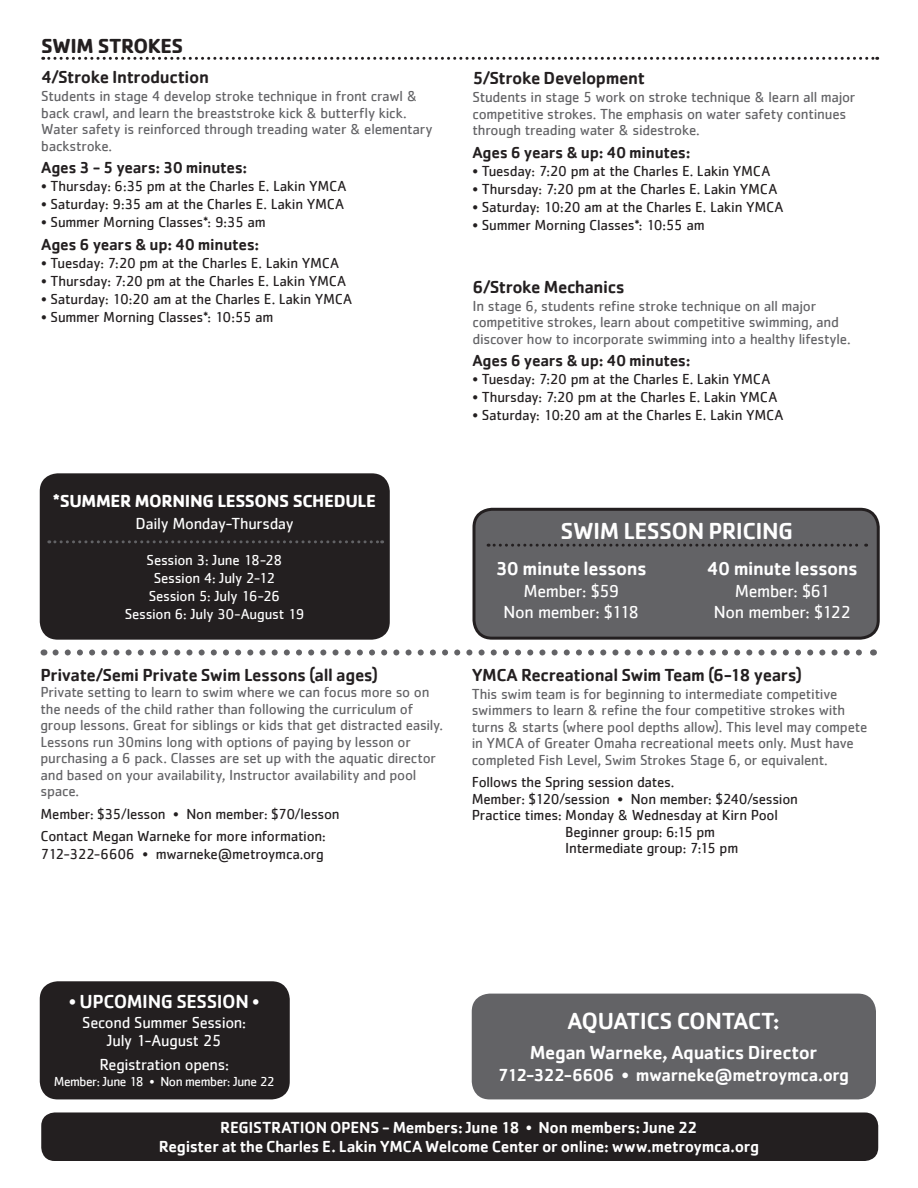
<style>
.page{position:relative;width:918px;height:1188px;background:#fff}
.page>*{position:absolute;margin:0;border:0;box-sizing:border-box;transform-origin:0 0}
.t1{font:500 24px "Cachet";letter-spacing:-.02em;color:#fff}
.t2{font:700 21px "Cachet";letter-spacing:-.02em;color:#231f20}
.t3{font:500 19.5px "Cachet";letter-spacing:-.02em;color:#fff}
.t4{font:500 18px "Cachet";letter-spacing:-.025em;color:#231f20}
.t5{font:18px/21.6px "Cachet";letter-spacing:-.025em;color:#fff;text-align:center}
.t6{font:500 18px "Cachet";letter-spacing:-.025em;color:#fff}
.t7{font:700 18px "Cachet";letter-spacing:-.02em;color:#fff}
.t8{font:500 16.5px/19.8px "Cachet";letter-spacing:-.015em;color:#fff;text-align:center}
.t9{font:500 16.5px "Cachet";letter-spacing:-.02em;color:#231f20}
.t10{font:16.5px/18px "Cachet";letter-spacing:-.02em;color:#fff;text-align:center}
.t11{font:15px/16.5px "Cachet";letter-spacing:-.015em;color:#636366}
.t12{font:15px/22.5px "Cachet";letter-spacing:-.015em;color:#231f20}
.t13{font:15px/18px "Cachet";letter-spacing:-.02em;color:#fff;text-align:center}
.t14{font:13.5px "Cachet";letter-spacing:-.03em;color:#fff}
.s1{font-weight:400}
</style>
<div class="page">
<svg style="left:56px;top:650px;width:806px;height:6px"></svg>
<svg style="left:43px;top:57px;width:835px;height:3px"></svg>
<div style="left:41px;top:1112px;width:837px;height:49px;background:#231f20;border-radius:14px"></div>
<div style="left:472px;top:994px;width:404px;height:105px;background:#636366;border-radius:18px"></div>
<div style="left:474px;top:509px;width:404px;height:129px;background:#636366;border-radius:18px"></div>
<div style="left:472px;top:508px;width:408px;height:132px;border:3px solid #231f20;border-radius:18px"></div>
<svg style="left:488px;top:544px;width:379px;height:3px"></svg>
<div style="left:40px;top:981px;width:250px;height:118px;background:#231f20;border-radius:18px"></div>
<div style="left:40px;top:473px;width:350px;height:167px;background:#231f20;border-radius:18px"></div>
<svg style="left:49px;top:540px;width:334px;height:3px"></svg>
<h2 class="t2" style="left:41px;top:33px;width:144px">SWIM STROKES</h2>
<p class="t4" style="left:41px;top:66px;width:169px">4/Stroke Introduction</p>
<p class="t11" style="left:41px;top:88px;width:393px">Students in stage 4 develop stroke technique in front crawl &amp; back crawl, and learn the breaststroke kick &amp; butterfly kick.<br>Water safety is reinforced through treading water &amp; elementary backstroke.</p>
<p class="t9" style="left:41px;top:158px;width:208px">Ages 3 - 5 years: 30 minutes:</p>
<p class="t12" style="left:41px;top:175px;width:307px">• Thursday: 6:35 pm at the Charles E. Lakin YMCA</p>
<p class="t12" style="left:41px;top:193px;width:304px">• Saturday: 9:35 am at the Charles E. Lakin YMCA</p>
<p class="t12" style="left:41px;top:211px;width:226px">• Summer Morning Classes*: 9:35 am</p>
<p class="t9" style="left:41px;top:234px;width:220px">Ages 6 years &amp; up: 40 minutes:</p>
<p class="t12" style="left:41px;top:251px;width:299px">• Tuesday: 7:20 pm at the Charles E. Lakin YMCA</p>
<p class="t12" style="left:41px;top:269px;width:306px">• Thursday: 7:20 pm at the Charles E. Lakin YMCA</p>
<p class="t12" style="left:41px;top:287px;width:313px">• Saturday: 10:20 am at the Charles E. Lakin YMCA</p>
<p class="t12" style="left:41px;top:305px;width:234px">• Summer Morning Classes*: 10:55 am</p>
<p class="t7" style="left:53px;top:489px;width:325px">*SUMMER MORNING LESSONS SCHEDULE</p>
<p class="t10" style="left:135px;top:514px;width:160px">Daily Monday-Thursday</p>
<p class="t13" style="left:125px;top:550px;width:181px">Session 3: June 18-28<br>Session 4: July 2-12<br>Session 5: July 16-26<br>Session 6: July 30-August 19</p>
<p class="t4" style="left:40px;top:664px;width:339px">Private/Semi Private Swim Lessons (all ages)</p>
<p class="t11" style="left:40px;top:684px;width:404px">Private setting to learn to swim where we can focus more so on the needs of the child rather than following the curriculum of group lessons. Great for siblings or kids that get distracted easily.<br>Lessons run 30mins long with options of paying by lesson or purchasing a 6 pack. Classes are set up with the aquatic director and based on your availability, Instructor availability and pool space.</p>
<p class="t12" style="left:40px;top:802px;width:301px">Member: $35/lesson • Non member: $70/lesson<br>Contact Megan Warneke for more information:</p>
<p class="t12" style="left:40px;top:843px;width:285px">712-322-6606 • mwarneke@metroymca.org</p>
<p class="t4" style="left:472px;top:67px;width:174px">5/Stroke Development</p>
<p class="t11" style="left:472px;top:89px;width:384px">Students in stage 5 work on stroke technique &amp; learn all major competitive strokes. The emphasis on water safety continues through treading water &amp; sidestroke.</p>
<p class="t9" style="left:472px;top:142px;width:220px">Ages 6 years &amp; up: 40 minutes:</p>
<p class="t12" style="left:472px;top:159px;width:299px">• Tuesday: 7:20 pm at the Charles E. Lakin YMCA</p>
<p class="t12" style="left:472px;top:177px;width:306px">• Thursday: 7:20 pm at the Charles E. Lakin YMCA</p>
<p class="t12" style="left:472px;top:195px;width:313px">• Saturday: 10:20 am at the Charles E. Lakin YMCA</p>
<p class="t12" style="left:472px;top:213px;width:234px">• Summer Morning Classes*: 10:55 am</p>
<p class="t4" style="left:472px;top:276px;width:154px">6/Stroke Mechanics</p>
<p class="t11" style="left:472px;top:297px;width:380px">In stage 6, students refine stroke technique on all major competitive strokes, learn about competitive swimming, and discover how to incorporate swimming into a healthy lifestyle.</p>
<p class="t9" style="left:472px;top:351px;width:220px">Ages 6 years &amp; up: 40 minutes:</p>
<p class="t12" style="left:472px;top:368px;width:299px">• Tuesday: 7:20 pm at the Charles E. Lakin YMCA</p>
<p class="t12" style="left:472px;top:386px;width:306px">• Thursday: 7:20 pm at the Charles E. Lakin YMCA</p>
<p class="t12" style="left:472px;top:404px;width:313px">• Saturday: 10:20 am at the Charles E. Lakin YMCA</p>
<h1 class="t1" style="left:561px;top:516px;width:234px">SWIM LESSON PRICING</h1>
<h3 class="t3" style="left:496px;top:557px;width:152px">30 minute lessons</h3>
<p class="t5" style="left:504px;top:580px;width:137px">Member: $59<br>Non member: $118</p>
<h3 class="t3" style="left:707px;top:557px;width:153px">40 minute lessons</h3>
<p class="t5" style="left:714px;top:580px;width:139px">Member: $61<br>Non member: $122</p>
<p class="t4" style="left:472px;top:664px;width:332px">YMCA Recreational Swim Team (6-18 years)</p>
<p class="t11" style="left:472px;top:685px;width:397px">This swim team is for beginning to intermediate competitive swimmers to learn &amp; refine the four competitive strokes with turns &amp; starts (where pool depths allow). This level may compete in YMCA of Greater Omaha recreational meets only. Must have completed Fish Level, Swim Strokes Stage 6, or equivalent.</p>
<p class="t12" style="left:472px;top:771px;width:204px">Follows the Spring session dates.</p>
<p class="t12" style="left:472px;top:787px;width:328px">Member: $120/session • Non member: $240/session</p>
<p class="t12" style="left:472px;top:804px;width:308px">Practice times: Monday &amp; Wednesday at Kirn Pool</p>
<p class="t12" style="left:565px;top:820px;width:152px">Beginner group: 6:15 pm</p>
<p class="t12" style="left:565px;top:837px;width:175px">Intermediate group: 7:15 pm</p>
<h3 class="t3" style="left:69px;top:990px;width:192px"><span class="s1">•</span> UPCOMING SESSION <span class="s1">•</span></h3>
<p class="t10" style="left:82px;top:1013px;width:165px">Second Summer Session:<br>July 1-August 25</p>
<p class="t10" style="left:99px;top:1055px;width:131px">Registration opens:</p>
<p class="t14" style="left:54px;top:1074px;width:223px">Member: June 18 • Non member: June 22</p>
<h1 class="t1" style="left:567px;top:1006px;width:214px">AQUATICS CONTACT:</h1>
<h3 class="t3" style="left:530px;top:1041px;width:289px">Megan Warneke, Aquatics Director</h3>
<p class="t6" style="left:498px;top:1064px;width:353px">712-322-6606 • mwarneke@metroymca.org</p>
<p class="t8" style="left:159px;top:1117px;width:602px">REGISTRATION OPENS - Members: June 18 <span class="s1">•</span> Non members: June 22<br>Register at the Charles E. Lakin YMCA Welcome Center or online: www.metroymca.org</p>
</div>
